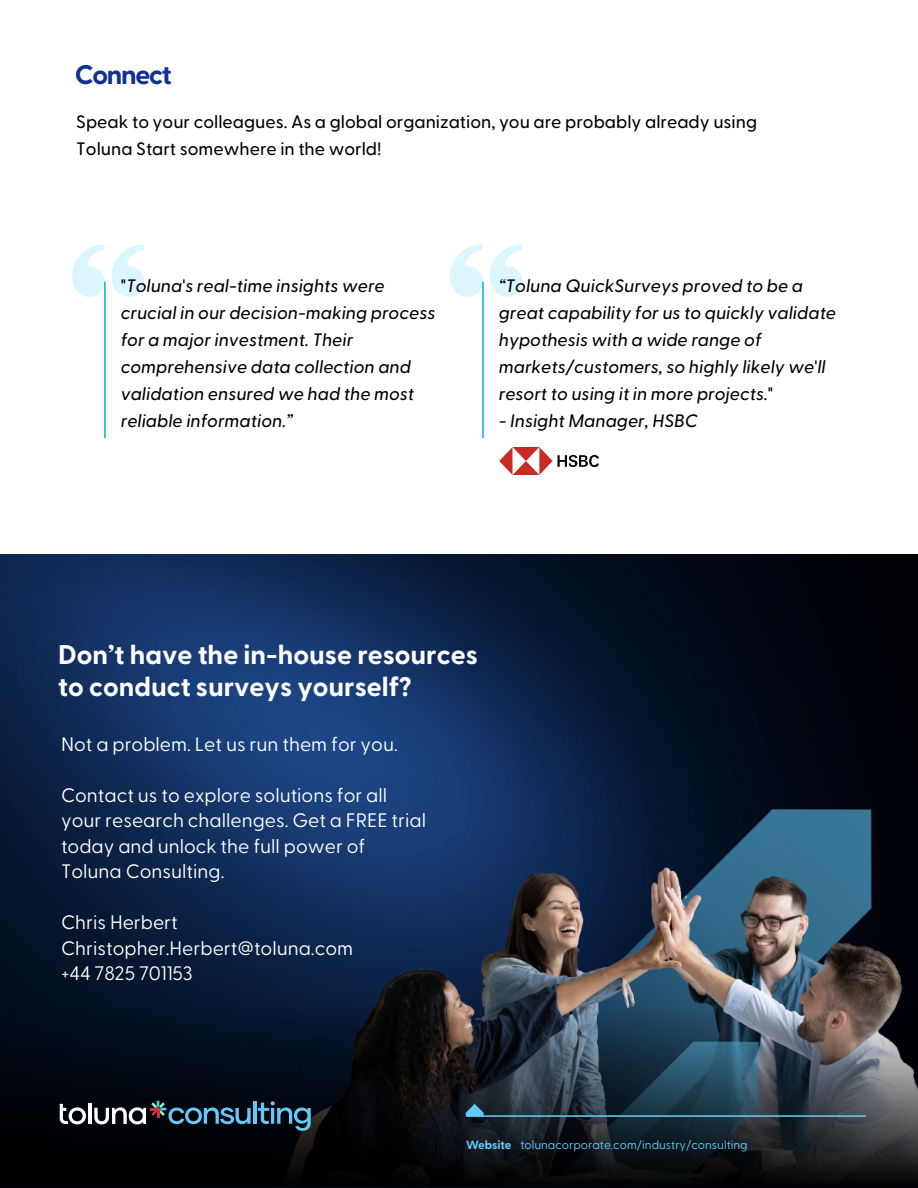
<style>
.page{position:relative;width:918px;height:1188px;background:#fff}
.page>*{position:absolute;margin:0;border:0;box-sizing:border-box;transform-origin:0 0}
.t1{font:700 185.85px "Greycliff CF";color:#2accff}
.t2{font:700 27px/32.4px "Greycliff CF";color:#fff}
.t3{font:700 27px "Greycliff CF";letter-spacing:-.05em;color:#123292}
.t4{font:19.5px/25.5px "Greycliff CF";color:#fff}
.t5{font:italic 500 18px/27px "Greycliff CF";color:#000}
.t6{font:500 18px/27px "Greycliff CF";color:#000}
.t7{font:12px "Greycliff CF";color:#64c9f9}
.s1{font-weight:700}
</style>
<div class="page">
<img style="left:0;top:554px;width:918px;height:634px">
<img style="left:91px;top:570px;width:827px;height:435px">
<svg style="left:0;top:1005px;width:918px;height:182px;background:#192029"></svg>
<hr style="left:467px;top:1115px;width:399px;height:2px;background:#64c9f9">
<svg style="left:466px;top:1104px;width:18px;height:12px"></svg>
<hr style="left:88px;top:1104px;width:3px;height:20px;background:#fff">
<svg style="left:60px;top:1104px;width:26px;height:20px"></svg>
<svg style="left:258px;top:1101px;width:53px;height:30px;background:#204256"></svg>
<hr style="left:253px;top:1101px;width:4px;height:23px;background:#64c9f9">
<svg style="left:94px;top:1101px;width:157px;height:23px;background:#344754"></svg>
<hr style="left:104px;top:282px;width:2px;height:156px;background:#00afe6">
<hr style="left:482px;top:282px;width:2px;height:156px;background:#00afe6">
<img style="left:500px;top:447px;width:99px;height:27px">
<h2 class="t3" style="left:75px;top:58px;width:98px">Connect</h2>
<p class="t6" style="left:76px;top:108px;width:682px">Speak to your colleagues. As a global organization, you are probably already using<br>Toluna Start somewhere in the world!</p>
<h1 class="t1" style="left:66px;top:201px;width:85px">“</h1>
<p class="t5" style="left:121px;top:273px;width:316px">"Toluna's real-time insights were crucial in our decision-making process for a major investment. Their comprehensive data collection and validation ensured we had the most reliable information.”</p>
<h1 class="t1" style="left:444px;top:201px;width:85px">“</h1>
<p class="t5" style="left:499px;top:273px;width:339px">“Toluna QuickSurveys proved to be a great capability for us to quickly validate hypothesis with a wide range of markets/customers, so highly likely we'll resort to using it in more projects."</p>
<p class="t5" style="left:499px;top:408px;width:200px">- Insight Manager, HSBC</p>
<h2 class="t2" style="left:58px;top:639px;width:421px">Don’t have the in-house resources to conduct surveys yourself?</h2>
<p class="t4" style="left:61px;top:731px;width:338px">Not a problem. Let us run them for you.</p>
<p class="t4" style="left:61px;top:782px;width:366px">Contact us to explore solutions for all your research challenges. Get a FREE trial today and unlock the full power of Toluna Consulting.</p>
<p class="t4" style="left:61px;top:910px;width:294px">Chris Herbert<br>Christopher.Herbert@toluna.com +44 7825 701153</p>
<p class="t7" style="left:466px;top:1138px;width:283px"><span class="s1">Website</span> tolunacorporate.com/industry/consulting</p>
</div>
